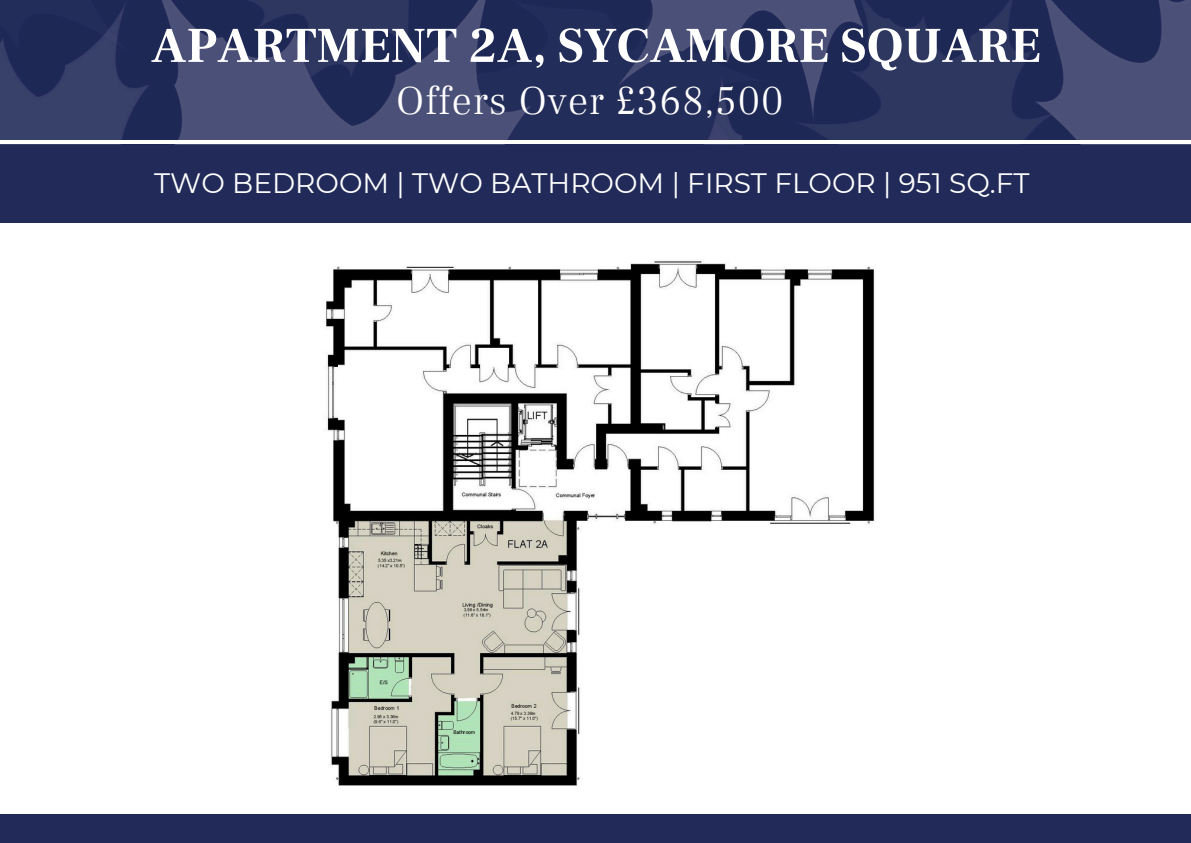
<style>
.page{position:relative;width:1191px;height:843px;background:#fff}
.page>*{position:absolute;margin:0;border:0;box-sizing:border-box;transform-origin:0 0}
.t1{font:700 50px "Frank Ruhl Libre";color:#fff}
.t2{font:300 40px "Frank Ruhl Libre";letter-spacing:.03em;color:#fff}
.t3{font:28px "Montserrat";color:#fff}
</style>
<div class="page">
<div style="left:0;top:0;width:1190px;height:842px;background:#212a59"></div>
<div style="left:0;top:223px;width:1190px;height:590px;background:#fff"></div>
<img style="left:326px;top:261px;width:549px;height:525px">
<img style="left:0;top:0;width:1190px;height:140px">
<hr style="left:0;top:140px;width:1190px;height:4px;background:#fff">
<h1 class="t1" style="left:151px;top:14px;width:891px">APARTMENT 2A, SYCAMORE SQUARE</h1>
<h2 class="t2" style="left:396px;top:76px;width:389px">Offers Over £368,500</h2>
<p class="t3" style="left:154px;top:165px;width:876px">TWO BEDROOM | TWO BATHROOM | FIRST FLOOR | 951 SQ.FT</p>
</div>
